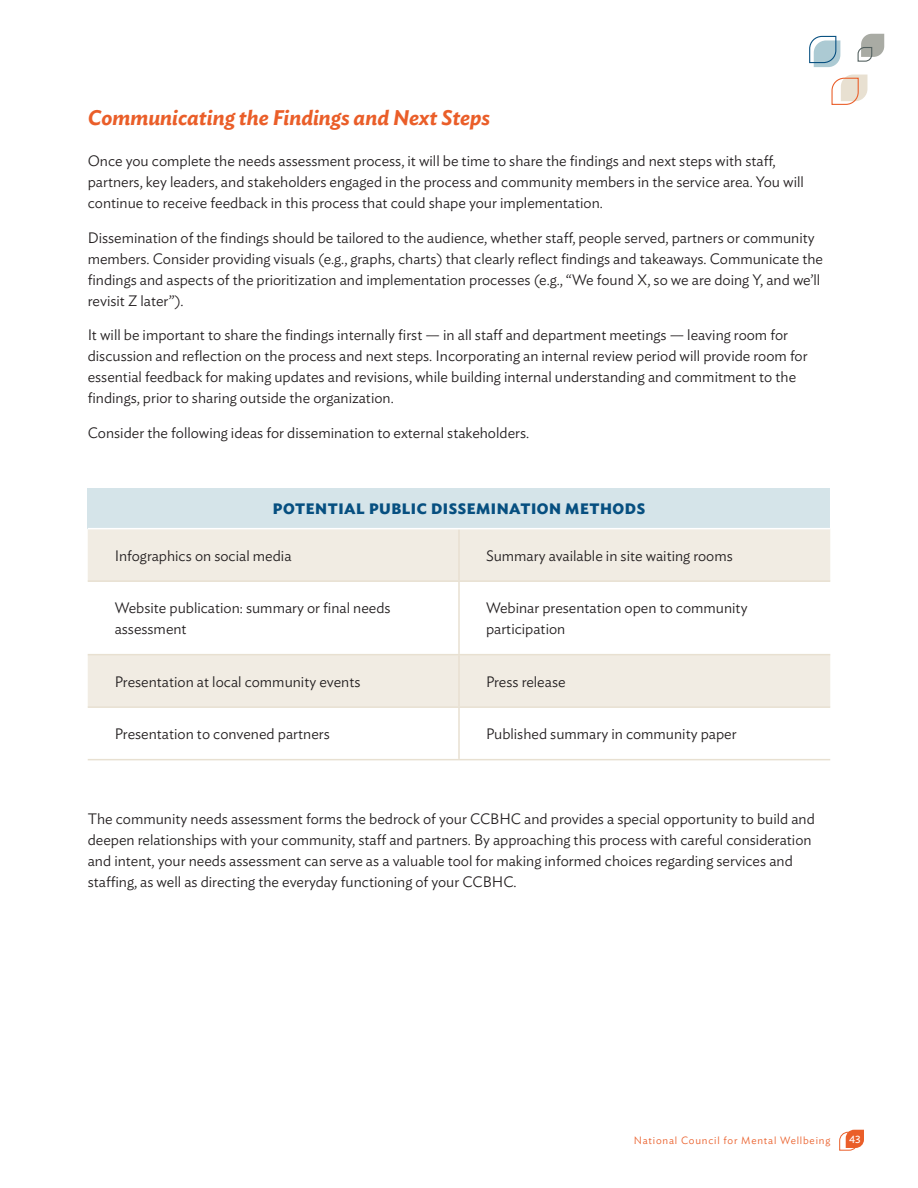
<style>
.page{position:relative;width:918px;height:1188px;background:#fff}
.page>*{position:absolute;margin:0;border:0;box-sizing:border-box;transform-origin:0 0}
.t1{font:italic 600 21px "Ideal Sans";color:#ea5e29}
.Body_Paragraph{font:300 15px/21px "Ideal Sans";color:#231f20}
.body_10_5{font:700 15px "Ideal Sans";letter-spacing:.035em;color:#064f80}
.t2{font:300 10.5px "Ideal Sans";letter-spacing:.075em;color:#ea5e29}
.t3{font:10.5px "Ideal Sans";color:#fff}
</style>
<div class="page">
<svg style="left:809px;top:35px;width:31px;height:32px"></svg>
<svg style="left:831px;top:75px;width:36px;height:30px"></svg>
<svg style="left:857px;top:34px;width:27px;height:28px"></svg>
<svg style="left:839px;top:1130px;width:25px;height:21px"></svg>
<div style="left:88px;top:488px;width:742px;height:41px;background:#d5e4e9"></div>
<svg style="left:88px;top:529px;width:742px;height:177px;fill:#f1ece3"></svg>
<hr style="left:458px;top:529px;width:2px;height:51px;background:#e8e0d1">
<hr style="left:88px;top:580px;width:371px;height:2px;background:#e8e0d1">
<hr style="left:459px;top:580px;width:371px;height:2px;background:#e8e0d1">
<hr style="left:458px;top:582px;width:2px;height:72px;background:#e8e0d1">
<hr style="left:88px;top:654px;width:371px;height:1px;background:#e8e0d1">
<hr style="left:459px;top:654px;width:371px;height:1px;background:#e8e0d1">
<hr style="left:458px;top:655px;width:2px;height:51px;background:#e8e0d1">
<hr style="left:88px;top:706px;width:371px;height:2px;background:#e8e0d1">
<hr style="left:459px;top:706px;width:371px;height:2px;background:#e8e0d1">
<hr style="left:458px;top:708px;width:2px;height:51px;background:#e8e0d1">
<hr style="left:88px;top:759px;width:371px;height:1px;background:#e8e0d1">
<hr style="left:459px;top:759px;width:371px;height:1px;background:#e8e0d1">
<hr style="left:88px;top:528px;width:371px;height:1px;background:#fff">
<hr style="left:459px;top:528px;width:371px;height:1px;background:#fff">
<h3 class="t1" style="left:88px;top:101px;width:404px">Communicating the Findings and Next Steps</h3>
<p class="Body_Paragraph" style="left:88px;top:149px;width:718px">Once you complete the needs assessment process, it will be time to share the findings and next steps with staff, partners, key leaders, and stakeholders engaged in the process and community members in the service area. You will continue to receive feedback in this process that could shape your implementation.</p>
<p class="Body_Paragraph" style="left:88px;top:226px;width:737px">Dissemination of the findings should be tailored to the audience, whether staff, people served, partners or community members. Consider providing visuals (e.g., graphs, charts) that clearly reflect findings and takeaways. Communicate the findings and aspects of the prioritization and implementation processes (e.g., “We found X, so we are doing Y, and we’ll revisit Z later”).</p>
<p class="Body_Paragraph" style="left:88px;top:323px;width:721px">It will be important to share the findings internally first — in all staff and department meetings — leaving room for discussion and reflection on the process and next steps. Incorporating an internal review period will provide room for essential feedback for making updates and revisions, while building internal understanding and commitment to the findings, prior to sharing outside the organization.</p>
<p class="Body_Paragraph" style="left:88px;top:421px;width:443px">Consider the following ideas for dissemination to external stakeholders.</p>
<p class="body_10_5" style="left:273px;top:497px;width:374px">POTENTIAL PUBLIC DISSEMINATION METHODS</p>
<p class="Body_Paragraph" style="left:115px;top:544px;width:178px">Infographics on social media</p>
<p class="Body_Paragraph" style="left:486px;top:544px;width:248px">Summary available in site waiting rooms</p>
<p class="Body_Paragraph" style="left:115px;top:596px;width:277px">Website publication: summary or final needs assessment</p>
<p class="Body_Paragraph" style="left:486px;top:596px;width:263px">Webinar presentation open to community participation</p>
<p class="Body_Paragraph" style="left:115px;top:670px;width:247px">Presentation at local community events</p>
<p class="Body_Paragraph" style="left:486px;top:670px;width:81px">Press release</p>
<p class="Body_Paragraph" style="left:115px;top:722px;width:217px">Presentation to convened partners</p>
<p class="Body_Paragraph" style="left:486px;top:722px;width:252px">Published summary in community paper</p>
<p class="Body_Paragraph" style="left:88px;top:807px;width:729px">The community needs assessment forms the bedrock of your CCBHC and provides a special opportunity to build and deepen relationships with your community, staff and partners. By approaching this process with careful consideration and intent, your needs assessment can serve as a valuable tool for making informed choices regarding services and staffing, as well as directing the everyday functioning of your CCBHC.</p>
<p class="t2" style="left:634px;top:1133px;width:198px">National Council for Mental Wellbeing</p>
<p class="t3" style="left:849px;top:1131px;width:13px">43</p>
</div>
